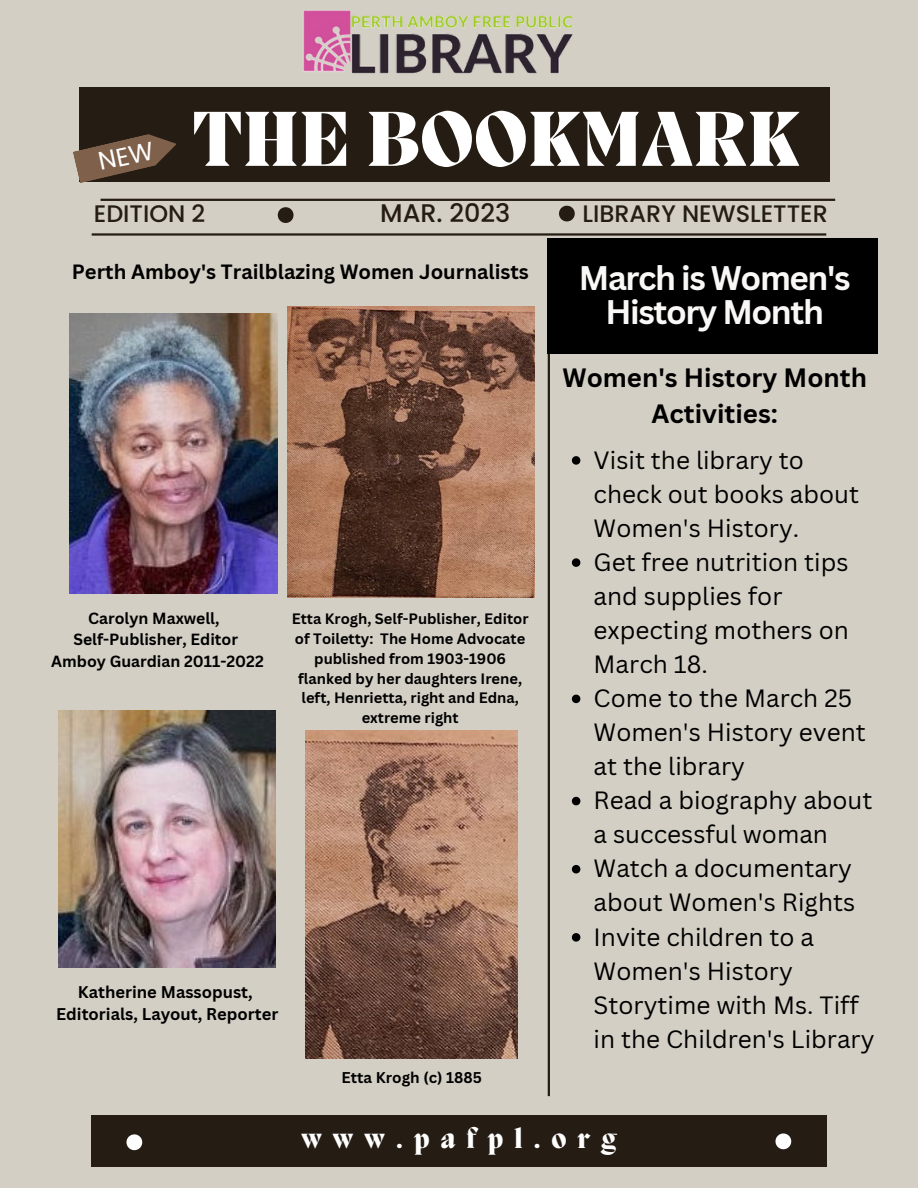
<style>
.page{position:relative;width:918px;height:1188px;background:#d3cfc5}
.page>*{position:absolute;margin:0;border:0;box-sizing:border-box;transform-origin:0 0}
.t1{font:800 79.95px "Migra";color:#fff}
.t2{font:700 33.15px/33.8px "Canva Sans";letter-spacing:-.04em;color:#faf7f7;text-align:center}
.t3{font:800 26.85px "Migra";letter-spacing:.42em;color:#fff}
.t4{font:700 25.8px/36px "Canva Sans";color:#000;text-align:center}
.t5{font:500 25.5px "Poppins";color:#251c14}
.t6{font:24.3px/34px "Canva Sans";color:#000}
.t7{font:500 23.85px "Poppins";color:#251c14}
.t8{font:700 20.1px "Canva Sans";color:#000}
.t9{font:700 16.5px/22.5px "Canva Sans";color:#000;text-align:center}
.t10{font:700 15.75px/21.3px "Canva Sans";color:#000;text-align:center}
.t11{font:700 15.15px "Canva Sans";color:#000}
.t12{font:700 14.7px/20px "Canva Sans";color:#000;text-align:center}
</style>
<div class="page">
<div style="left:80px;top:88px;width:750px;height:94px;background:#251c14"></div>
<hr style="left:101px;top:199px;width:734px;height:2px;background:#251c14">
<hr style="left:92px;top:233px;width:734px;height:3px;background:#251c14">
<hr style="left:548px;top:247px;width:2px;height:849px;background:#251c14">
<div style="left:92px;top:1116px;width:734px;height:51px;background:#251c14"></div>
<svg style="left:278px;top:207px;width:16px;height:16px"></svg>
<svg style="left:559px;top:206px;width:16px;height:15px"></svg>
<svg style="left:126px;top:1134px;width:16px;height:16px"></svg>
<svg style="left:775px;top:1133px;width:16px;height:16px"></svg>
<div style="left:548px;top:238px;width:329px;height:115px;background:#000"></div>
<img style="left:303px;top:10px;width:270px;height:64px">
<img style="left:69px;top:313px;width:209px;height:281px">
<img style="left:58px;top:710px;width:218px;height:258px">
<img style="left:287px;top:307px;width:248px;height:290px">
<img style="left:306px;top:731px;width:211px;height:327px">
<svg style="left:572px;top:456px;width:8px;height:9px"></svg>
<svg style="left:572px;top:558px;width:8px;height:9px"></svg>
<svg style="left:572px;top:695px;width:8px;height:8px"></svg>
<svg style="left:572px;top:797px;width:8px;height:8px"></svg>
<svg style="left:572px;top:865px;width:8px;height:8px"></svg>
<svg style="left:572px;top:933px;width:8px;height:9px"></svg>
<svg style="left:73px;top:134px;width:103px;height:49px"></svg>
<h1 class="t1" style="left:192px;top:101px;width:610px">THE BOOKMARK</h1>
<p class="t7" style="left:583px;top:197px;width:247px">LIBRARY NEWSLETTER</p>
<p class="t7" style="left:94px;top:197px;width:113px">EDITION 2</p>
<p class="t5" style="left:380px;top:195px;width:132px">MAR. 2023</p>
<p class="t8" style="left:72px;top:257px;width:459px">Perth Amboy's Trailblazing Women Journalists</p>
<h2 class="t2" style="left:579px;top:261px;width:273px">March is Women's<br>History Month</h2>
<p class="t10" style="left:51px;top:607px;width:214px">Carolyn Maxwell,<br>Self-Publisher, Editor<br>Amboy Guardian 2011-2022</p>
<p class="t12" style="left:292px;top:608px;width:238px">Etta Krogh, Self-Publisher, Editor of Toiletty: The Home Advocate published from 1903-1906 flanked by her daughters Irene, left, Henrietta, right and Edna, extreme right</p>
<p class="t9" style="left:56px;top:980px;width:224px">Katherine Massopust,<br>Editorials, Layout, Reporter</p>
<p class="t11" style="left:342px;top:1067px;width:142px">Etta Krogh (c) 1885</p>
<p class="t4" style="left:563px;top:359px;width:306px">Women's History Month<br>Activities:</p>
<p class="t6" style="left:594px;top:442px;width:282px">Visit the library to check out books about<br>Women's History.<br>Get free nutrition tips and supplies for expecting mothers on<br>March 18.<br>Come to the March 25<br>Women's History event at the library<br>Read a biography about a successful woman<br>Watch a documentary about Women's Rights<br>Invite children to a<br>Women's History<br>Storytime with Ms. Tiff in the Children's Library</p>
<p class="t3" style="left:301px;top:1126px;width:317px">www.pafpl.org</p>
</div>
